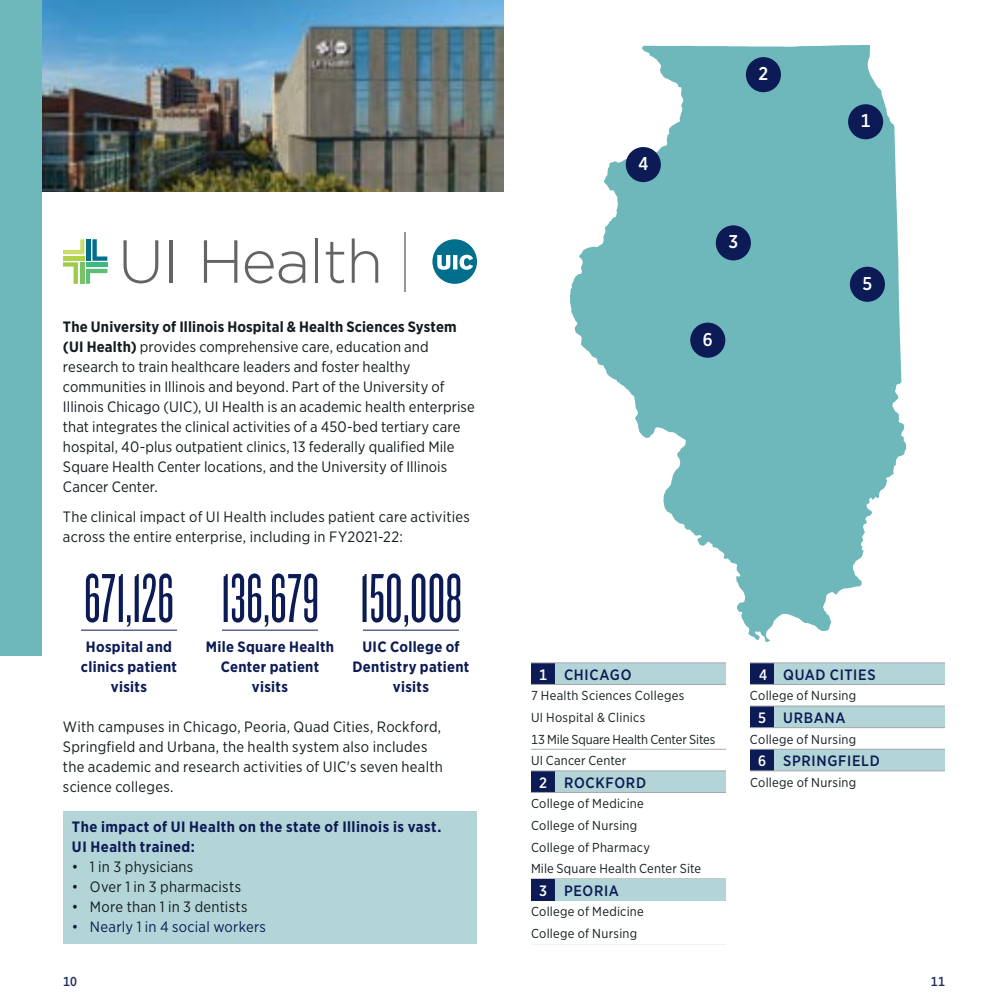
<style>
.page{position:relative;width:1008px;height:1008px;background:#fff}
.page>*{position:absolute;margin:0;border:0;box-sizing:border-box;transform-origin:0 0}
.t1{font:72px "Knockout 26 Junior Flywght";letter-spacing:.005em;color:#0c1b55}
.t2{font:500 18.4px "Gotham Narrow";color:#fff}
.t3{font:15px/20px "Gotham Narrow";letter-spacing:.01em;color:#131c20}
.t4{font:700 15px "Gotham Narrow";letter-spacing:.02em;color:#0c1b55}
.t5{font:500 15px "Gotham Narrow";letter-spacing:.045em;color:#0c1b55}
.t6{font:15px "Gotham Narrow";letter-spacing:.015em;color:#0c1b55}
.t7{font:500 15px "Gotham Narrow";color:#fff}
.t8{font:13px/21.4px "Gotham Narrow";letter-spacing:.02em;color:#131c20}
.t9{font:13px "Gotham Narrow";letter-spacing:-.01em;color:#131c20}
.t10{font:500 13px "Gotham Narrow";color:#212a60}
.s1{font-weight:700}
.s2{color:#fff}
</style>
<div class="page">
<hr style="left:774px;top:792px;width:171px;height:1px;background:#a5a9ab">
<hr style="left:315px;top:238px;width:3px;height:45px;background:#636466">
<hr style="left:170px;top:240px;width:3px;height:43px;background:#636466">
<hr style="left:404px;top:232px;width:2px;height:59px;background:#939598">
<div style="left:86px;top:262px;width:21px;height:5px;background:#3eb981"></div>
<hr style="left:86px;top:239px;width:4px;height:22px;background:#006e8d">
<hr style="left:80px;top:262px;width:4px;height:22px;background:#79c364">
<div style="left:63px;top:256px;width:21px;height:5px;background:#afd248"></div>
<div style="left:63px;top:811px;width:414px;height:53px;background:#b4d5d8"></div>
<div style="left:63px;top:854px;width:414px;height:30px;background:#b4d5d8"></div>
<div style="left:63px;top:874px;width:414px;height:30px;background:#b4d5d8"></div>
<div style="left:63px;top:894px;width:414px;height:30px;background:#b4d5d8"></div>
<div style="left:63px;top:914px;width:414px;height:30px;background:#b4d5d8"></div>
<hr style="left:81px;top:630px;width:96px;height:1px;background:#0c1b55">
<hr style="left:222px;top:630px;width:96px;height:1px;background:#0c1b55">
<hr style="left:363px;top:630px;width:96px;height:1px;background:#0c1b55">
<div style="left:531px;top:663px;width:24px;height:21px;background:#0c1b55"></div>
<div style="left:555px;top:663px;width:171px;height:21px;background:#b4d5d8"></div>
<svg style="left:531px;top:662px;width:24px;height:1px"></svg>
<hr style="left:555px;top:662px;width:171px;height:1px;background:#a5a9ab">
<svg style="left:531px;top:684px;width:24px;height:1px"></svg>
<hr style="left:555px;top:684px;width:171px;height:1px;background:#a5a9ab">
<div style="left:750px;top:663px;width:24px;height:21px;background:#0c1b55"></div>
<div style="left:774px;top:663px;width:171px;height:21px;background:#b4d5d8"></div>
<svg style="left:750px;top:662px;width:24px;height:1px"></svg>
<hr style="left:774px;top:662px;width:171px;height:1px;background:#a5a9ab">
<svg style="left:750px;top:684px;width:24px;height:1px"></svg>
<hr style="left:774px;top:684px;width:171px;height:1px;background:#a5a9ab">
<div style="left:750px;top:706px;width:24px;height:22px;background:#0c1b55"></div>
<div style="left:774px;top:706px;width:171px;height:22px;background:#b4d5d8"></div>
<svg style="left:750px;top:706px;width:24px;height:1px"></svg>
<hr style="left:774px;top:706px;width:171px;height:1px;background:#a5a9ab">
<svg style="left:750px;top:727px;width:24px;height:1px"></svg>
<hr style="left:774px;top:727px;width:171px;height:1px;background:#a5a9ab">
<svg style="left:531px;top:749px;width:24px;height:1px"></svg>
<hr style="left:555px;top:749px;width:171px;height:1px;background:#a5a9ab">
<div style="left:750px;top:749px;width:24px;height:22px;background:#0c1b55"></div>
<div style="left:774px;top:749px;width:171px;height:22px;background:#b4d5d8"></div>
<svg style="left:750px;top:749px;width:24px;height:1px"></svg>
<hr style="left:774px;top:749px;width:171px;height:1px;background:#a5a9ab">
<svg style="left:750px;top:771px;width:24px;height:1px"></svg>
<hr style="left:774px;top:771px;width:171px;height:1px;background:#a5a9ab">
<svg style="left:531px;top:878px;width:24px;height:1px"></svg>
<hr style="left:555px;top:878px;width:171px;height:1px;background:#a5a9ab">
<img style="left:42px;top:0;width:462px;height:192px">
<div style="left:0;top:0;width:42px;height:655px;background:#6eb7bb"></div>
<svg style="left:63px;top:239px;width:21px;height:15px"></svg>
<svg style="left:92px;top:239px;width:15px;height:22px"></svg>
<svg style="left:124px;top:240px;width:34px;height:43px"></svg>
<svg style="left:63px;top:262px;width:15px;height:22px"></svg>
<svg style="left:570px;top:45px;width:336px;height:597px;fill:#6eb7bb"></svg>
<div style="left:746px;top:57px;width:35px;height:35px;background:#0c1b55;border-radius:50%"></div>
<div style="left:848px;top:104px;width:35px;height:35px;background:#0c1b55;border-radius:50%"></div>
<div style="left:716px;top:225px;width:35px;height:35px;background:#0c1b55;border-radius:50%"></div>
<div style="left:626px;top:147px;width:35px;height:35px;background:#0c1b55;border-radius:50%"></div>
<div style="left:850px;top:267px;width:35px;height:35px;background:#0c1b55;border-radius:50%"></div>
<div style="left:690px;top:323px;width:35px;height:35px;background:#0c1b55;border-radius:50%"></div>
<svg style="left:204px;top:240px;width:33px;height:43px"></svg>
<svg style="left:245px;top:251px;width:60px;height:32px"></svg>
<svg style="left:326px;top:242px;width:18px;height:41px"></svg>
<svg style="left:352px;top:238px;width:26px;height:45px"></svg>
<svg style="left:432px;top:239px;width:45px;height:45px"></svg>
<svg style="left:86px;top:269px;width:21px;height:15px"></svg>
<div style="left:531px;top:771px;width:24px;height:21px;background:#0c1b55"></div>
<div style="left:555px;top:771px;width:171px;height:21px;background:#b4d5d8"></div>
<svg style="left:531px;top:770px;width:24px;height:1px"></svg>
<hr style="left:555px;top:770px;width:171px;height:1px;background:#a5a9ab">
<svg style="left:531px;top:792px;width:24px;height:1px"></svg>
<hr style="left:555px;top:792px;width:171px;height:1px;background:#a5a9ab">
<div style="left:531px;top:879px;width:24px;height:21px;background:#0c1b55"></div>
<div style="left:555px;top:879px;width:171px;height:21px;background:#b4d5d8"></div>
<p class="t3" style="left:63px;top:316px;width:413px"><span class="s1">The University of Illinois Hospital &amp; Health Sciences System (UI Health)</span> provides comprehensive care, education and research to train healthcare leaders and foster healthy communities in Illinois and beyond. Part of the University of Illinois Chicago (UIC), UI Health is an academic health enterprise that integrates the clinical activities of a 450-bed tertiary care hospital, 40-plus outpatient clinics, 13 federally qualifed Mile Square Health Center locations, and the University of Illinois Cancer Center.</p>
<p class="t3" style="left:63px;top:506px;width:408px">The clinical impact of UI Health includes patient care activities across the entire enterprise, including in FY2021-22:</p>
<h1 class="t1" style="left:84px;top:558px;width:380px">671,126 136,679 150,008</h1>
<p class="t4" style="left:86px;top:637px;width:88px">Hospital and</p>
<p class="t4" style="left:206px;top:637px;width:130px">Mile Square Health</p>
<p class="t4" style="left:362px;top:637px;width:99px">UIC College of</p>
<p class="t4" style="left:81px;top:657px;width:98px">clinics patient</p>
<p class="t4" style="left:221px;top:657px;width:100px">Center patient</p>
<p class="t4" style="left:353px;top:657px;width:118px">Dentistry patient</p>
<p class="t4" style="left:111px;top:677px;width:38px">visits</p>
<p class="t4" style="left:252px;top:677px;width:38px">visits</p>
<p class="t4" style="left:393px;top:677px;width:38px">visits</p>
<p class="t3" style="left:63px;top:716px;width:381px">With campuses in Chicago, Peoria, Quad Cities, Rockford, Springfeld and Urbana, the health system also includes the academic and research activities of UIC's seven health science colleges.</p>
<p class="t4" style="left:72px;top:817px;width:371px">The impact of UI Health on the state of Illinois is vast.</p>
<p class="t4" style="left:72px;top:837px;width:125px">UI Health trained:</p>
<p class="t3" style="left:72px;top:856px;width:123px">• 1 in 3 physicians</p>
<p class="t3" style="left:72px;top:876px;width:171px">• Over 1 in 3 pharmacists</p>
<p class="t3" style="left:72px;top:896px;width:177px">• More than 1 in 3 dentists</p>
<p class="t6" style="left:72px;top:917px;width:196px">• Nearly 1 in 4 social workers</p>
<p class="t2" style="left:638px;top:152px;width:11px">4</p>
<p class="t2" style="left:759px;top:62px;width:11px">2</p>
<p class="t2" style="left:728px;top:230px;width:11px">3</p>
<p class="t2" style="left:703px;top:327px;width:11px">6</p>
<p class="t2" style="left:861px;top:109px;width:11px">1</p>
<p class="t2" style="left:863px;top:272px;width:11px">5</p>
<p class="t7" style="left:539px;top:665px;width:9px">1</p>
<p class="t5" style="left:564px;top:665px;width:69px">CHICAGO</p>
<p class="t7" style="left:759px;top:665px;width:9px">4</p>
<p class="t5" style="left:783px;top:665px;width:94px">QUAD CITIES</p>
<p class="t8" style="left:531px;top:685px;width:155px">7 Health Sciences Colleges</p>
<p class="t8" style="left:750px;top:685px;width:108px">College of Nursing</p>
<p class="t8" style="left:531px;top:707px;width:116px">UI Hospital &amp; Clinics</p>
<p class="t7" style="left:758px;top:708px;width:9px">5</p>
<p class="t5" style="left:783px;top:708px;width:64px">URBANA</p>
<p class="t9" style="left:531px;top:731px;width:186px">13 Mile Square Health Center Sites</p>
<p class="t8" style="left:750px;top:728px;width:108px">College of Nursing</p>
<p class="t8" style="left:531px;top:750px;width:97px">UI Cancer Center</p>
<p class="t7" style="left:539px;top:773px;width:9px">2</p>
<p class="t5" style="left:564px;top:773px;width:84px">ROCKFORD</p>
<p class="t8" style="left:750px;top:771px;width:108px">College of Nursing</p>
<p class="t7" style="left:758px;top:751px;width:9px">6</p>
<p class="t5" style="left:783px;top:751px;width:98px">SPRINGFIELD</p>
<p class="t8" style="left:531px;top:793px;width:114px">College of Medicine</p>
<p class="t8" style="left:531px;top:815px;width:108px">College of Nursing</p>
<p class="t8" style="left:531px;top:836px;width:172px">College of Pharmacy<br>Mile Square Health Center Site</p>
<p class="t5" style="left:539px;top:881px;width:81px"><span class="s2">3</span> PEORIA</p>
<p class="t8" style="left:531px;top:901px;width:114px">College of Medicine<br>College of Nursing</p>
<p class="t10" style="left:63px;top:973px;width:16px">10</p>
<p class="t10" style="left:931px;top:973px;width:16px">11</p>
</div>
